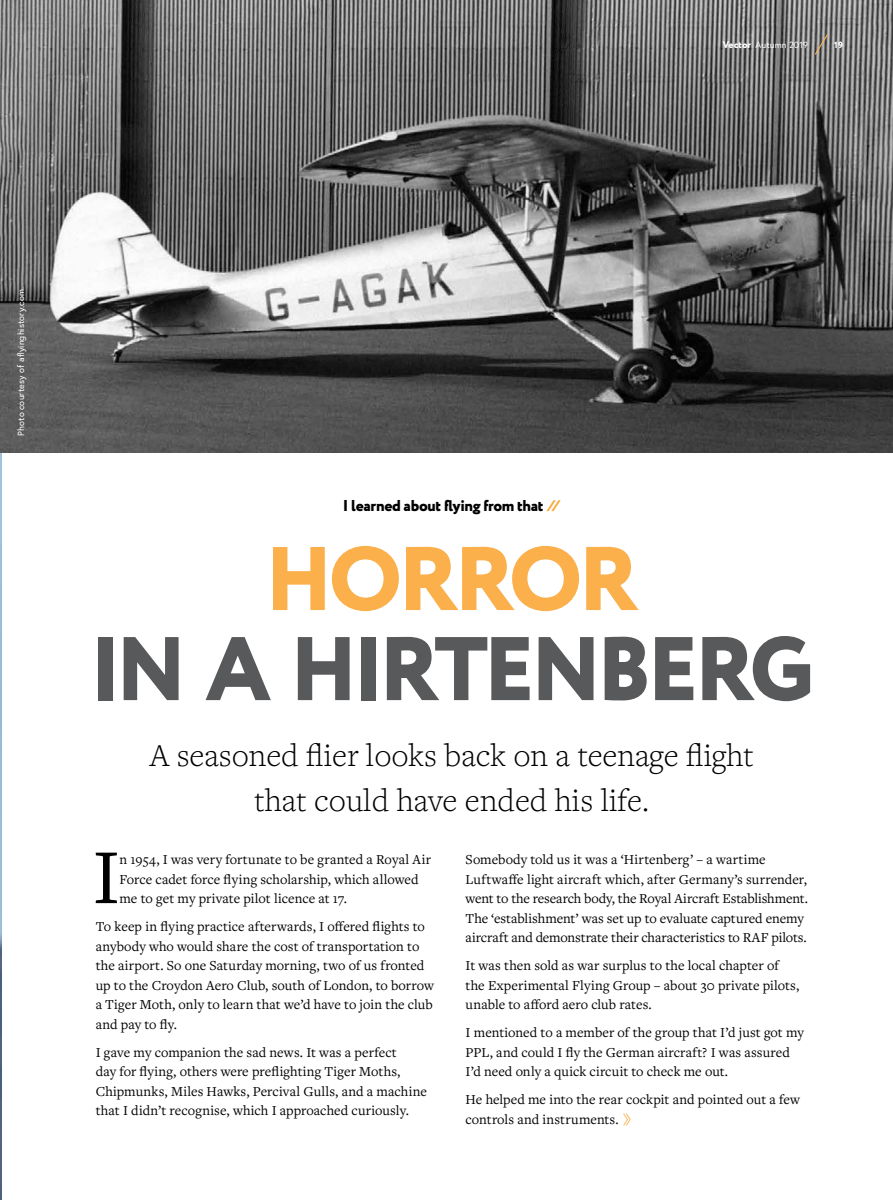
<style>
.page{position:relative;width:893px;height:1200px;background:#fff}
.page>*{position:absolute;margin:0;border:0;box-sizing:border-box;transform-origin:0 0}
.t1{font:800 90px/90px "Circe";letter-spacing:-.055em;color:#58595b;text-align:center}
.Body_-_first_para_la{font:80.7px "Freight Text Pro";color:#000}
.Intro_Large{font:300 33px/45px "Freight Text Pro";color:#000;text-align:center}
.t2{font:800 15.75px "Circe";letter-spacing:-.015em;color:#000}
.Body{font:14.25px/19.5px "Freight Text Pro";letter-spacing:.005em;color:#000}
.Body_-_first_para_la-2{font:14.25px/19.5px "Freight Text Pro";letter-spacing:.005em;color:#000}
.Photocredit_wht{font:9px "Europa";letter-spacing:.015em;color:#fff}
.t3{font:800 9px "Circe";color:#fff}
.s1{font-family:"Circe";font-weight:800;font-size:9.75px}
.s2{color:#fbb04b}
</style>
<div class="page">
<img style="left:0;top:0;width:2px;height:1199px">
<svg style="left:623px;top:1113px;width:8px;height:12px"></svg>
<img style="left:1px;top:0;width:892px;height:453px">
<svg style="left:546px;top:500px;width:15px;height:11px"></svg>
<svg style="left:814px;top:33px;width:15px;height:23px"></svg>
<p class="Photocredit_wht" style="left:723px;top:39px;width:87px"><span class="s1">Vector</span> Autumn 2019</p>
<p class="t3" style="left:834px;top:38px;width:10px">19</p>
<p class="Photocredit_wht" style="left:15px;top:435px;width:150px;rotate:-90deg">Photo courtesy of aflyinghistory.com.</p>
<h3 class="t2" style="left:343px;top:495px;width:202px">I learned about flying from that</h3>
<h1 class="t1" style="left:89px;top:539px;width:727px"><span class="s2">HORROR<br></span>IN A HIRTENBERG</h1>
<p class="Intro_Large" style="left:150px;top:731px;width:606px">A seasoned flier looks back on a teenage flight that could have ended his life.</p>
<p class="Body_-_first_para_la" style="left:92px;top:823px;width:30px">I</p>
<p class="Body_-_first_para_la-2" style="left:119px;top:849px;width:313px">n 1954, I was very fortunate to be granted a Royal Air<br>Force cadet force flying scholarship, which allowed me to get my private pilot licence at 17.</p>
<p class="Body" style="left:96px;top:916px;width:340px">To keep in flying practice afterwards, I offered flights to anybody who would share the cost of transportation to the airport. So one Saturday morning, two of us fronted up to the Croydon Aero Club, south of London, to borrow a Tiger Moth, only to learn that we’d have to join the club and pay to fly.</p>
<p class="Body" style="left:96px;top:1041px;width:333px">I gave my companion the sad news. It was a perfect<br>day for flying, others were preflighting Tiger Moths, Chipmunks, Miles Hawks, Percival Gulls, and a machine that I didn’t recognise, which I approached curiously.</p>
<p class="Body" style="left:466px;top:849px;width:344px">Somebody told us it was a ‘Hirtenberg’ – a wartime Luftwaffe light aircraft which, after Germany’s surrender, went to the research body, the Royal Aircraft Establishment.<br>The ‘establishment’ was set up to evaluate captured enemy aircraft and demonstrate their characteristics to RAF pilots.</p>
<p class="Body" style="left:466px;top:955px;width:335px">It was then sold as war surplus to the local chapter of the Experimental Flying Group – about 30 private pilots, unable to afford aero club rates.</p>
<p class="Body" style="left:466px;top:1022px;width:340px">I mentioned to a member of the group that I’d just got my<br>PPL, and could I fly the German aircraft? I was assured<br>I’d need only a quick circuit to check me out.</p>
<p class="Body" style="left:466px;top:1089px;width:336px">He helped me into the rear cockpit and pointed out a few controls and instruments.</p>
</div>
